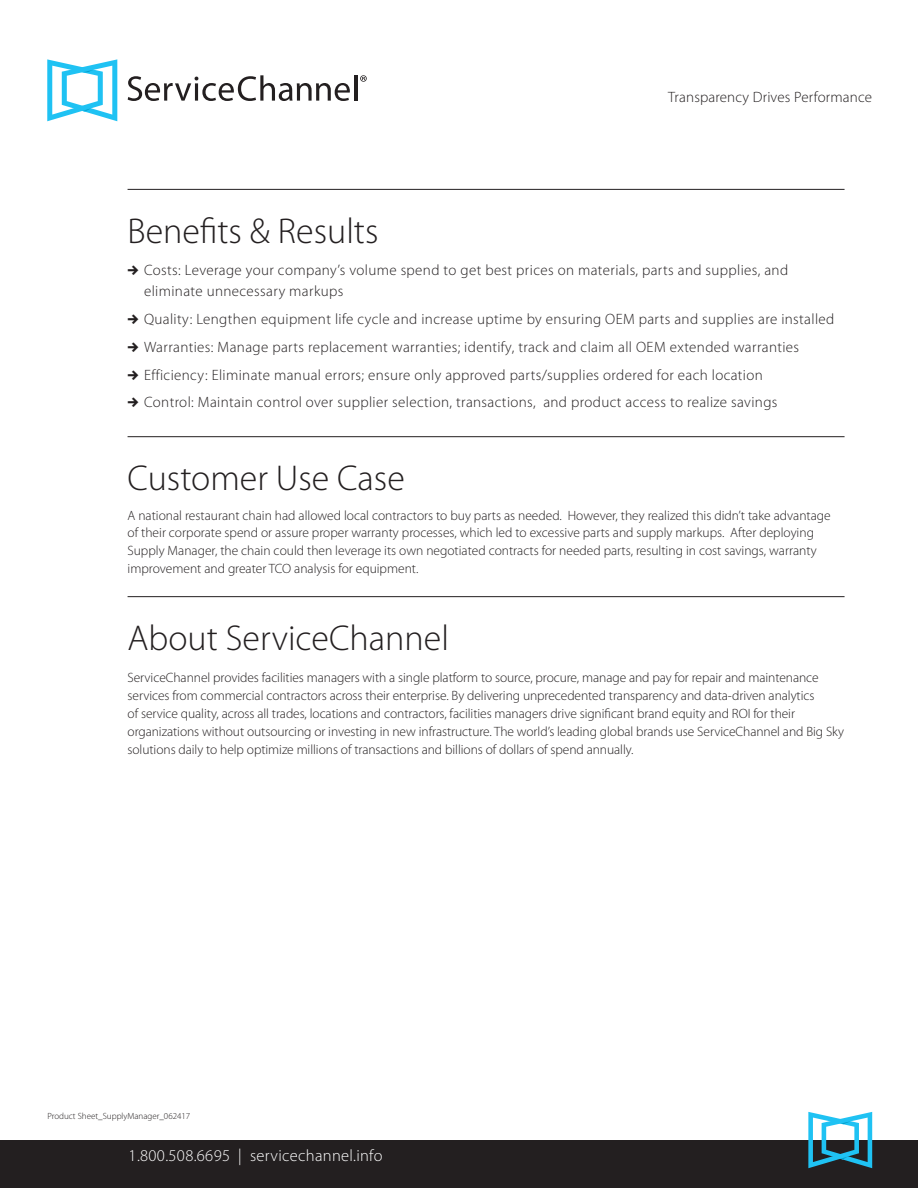
<style>
.page{position:relative;width:918px;height:1188px;background:#fff}
.page>*{position:absolute;margin:0;border:0;box-sizing:border-box;transform-origin:0 0}
.t1{font:300 36px "Myriad Pro";color:#231f20}
.t2{font:300 16.5px "Myriad Pro";letter-spacing:.02em;color:#fff}
.t3{font:300 15px/27.8px "Myriad Pro";letter-spacing:.025em;color:#231f20}
.t4{font:300 13.5px/18px "Myriad Pro";letter-spacing:-.005em;color:#231f20}
.t5{font:300 9px "Myriad Pro";color:#231f20}
.s1{font-family:"Click Bits Arrows 1";font-weight:400}
</style>
<div class="page">
<div style="left:0;top:1140px;width:918px;height:48px;background:#231f20"></div>
<svg style="left:808px;top:1112px;width:64px;height:56px"></svg>
<hr style="left:128px;top:596px;width:717px;height:1px;background:#231f20">
<hr style="left:128px;top:436px;width:717px;height:1px;background:#231f20">
<hr style="left:128px;top:189px;width:717px;height:1px;background:#231f20">
<svg style="left:47px;top:59px;width:70px;height:62px"></svg>
<svg style="left:128px;top:75px;width:222px;height:26px"></svg>
<hr style="left:354px;top:75px;width:3px;height:26px;background:#231f20">
<svg style="left:360px;top:75px;width:7px;height:7px"></svg>
<h1 class="t1" style="left:128px;top:209px;width:252px">Benefits &amp; Results</h1>
<p class="t3" style="left:668px;top:83px;width:206px">Transparency Drives Performance</p>
<p class="t3" style="left:144px;top:260px;width:646px;line-height:21px;text-indent:-16px"><span class="s1">6</span> Costs: Leverage your company’s volume spend to get best prices on materials, parts and supplies, and eliminate unnecessary markups</p>
<p class="t3" style="left:128px;top:305px;width:708px"><span class="s1">6</span> Quality: Lengthen equipment life cycle and increase uptime by ensuring OEM parts and supplies are installed <span class="s1">6</span> Warranties: Manage parts replacement warranties; identify, track and claim all OEM extended warranties<br><span class="s1">6</span> Efficiency: Eliminate manual errors; ensure only approved parts/supplies ordered for each location<br><span class="s1">6</span> Control: Maintain control over supplier selection, transactions, and product access to realize savings</p>
<h1 class="t1" style="left:128px;top:457px;width:279px">Customer Use Case</h1>
<p class="t4" style="left:128px;top:506px;width:705px">A national restaurant chain had allowed local contractors to buy parts as needed. However, they realized this didn’t take advantage of their corporate spend or assure proper warranty processes, which led to excessive parts and supply markups. After deploying Supply Manager, the chain could then leverage its own negotiated contracts for needed parts, resulting in cost savings, warranty improvement and greater TCO analysis for equipment.</p>
<h1 class="t1" style="left:128px;top:617px;width:323px">About ServiceChannel</h1>
<p class="t4" style="left:128px;top:668px;width:718px">ServiceChannel provides facilities managers with a single platform to source, procure, manage and pay for repair and maintenance services from commercial contractors across their enterprise. By delivering unprecedented transparency and data-driven analytics<br>of service quality, across all trades, locations and contractors, facilities managers drive significant brand equity and ROI for their organizations without outsourcing or investing in new infrastructure. The world’s leading global brands use ServiceChannel and Big Sky solutions daily to help optimize millions of transactions and billions of dollars of spend annually.</p>
<p class="t5" style="left:48px;top:1111px;width:144px">Product Sheet_SupplyManager_062417</p>
<p class="t2" style="left:129px;top:1145px;width:255px">1.800.508.6695 | servicechannel.info</p>
</div>
